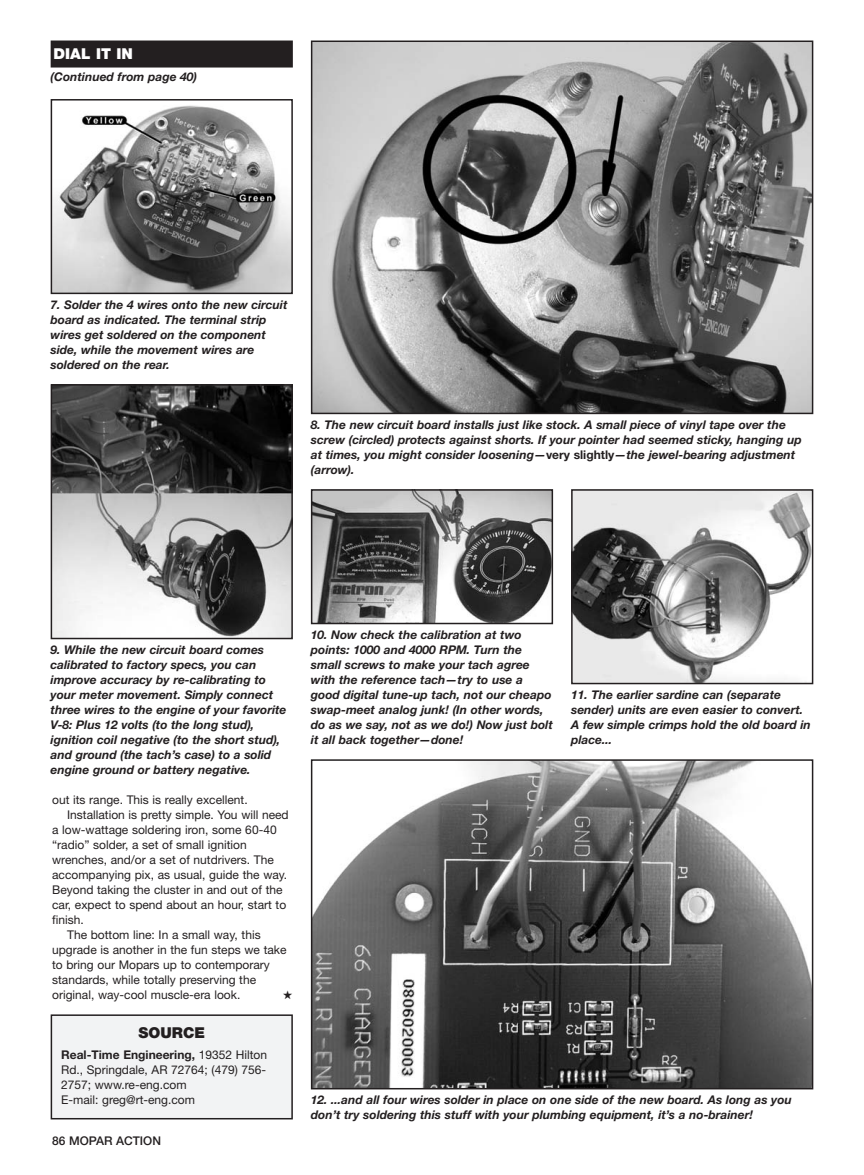
<style>
.page{position:relative;width:864px;height:1175px;background:#fff}
.page>*{position:absolute;margin:0;border:0;box-sizing:border-box;transform-origin:0 0}
.t1{font:900 15px "Helvetica Neue";color:#fff}
.t2{font:900 15px "Helvetica Neue";color:#231f20}
.t3{font:italic 700 12px/15px "Helvetica Neue";color:#231f20}
.t4{font:12px/15px "Helvetica Neue";color:#231f20}
.t5{font:500 12px "Helvetica Neue";color:#231f20}
.s1{font-style:normal}
.s2{font-weight:700}
</style>
<div class="page">
<div style="left:51px;top:40px;width:242px;height:28px;background:#231f20"></div>
<img style="left:574px;top:492px;width:236px;height:189px">
<div style="left:571px;top:489px;width:242px;height:195px;border:2px solid #231f20"></div>
<img style="left:314px;top:762px;width:496px;height:324px">
<div style="left:311px;top:759px;width:502px;height:330px;border:2px solid #231f20"></div>
<img style="left:314px;top:492px;width:236px;height:129px">
<div style="left:311px;top:489px;width:242px;height:135px;border:2px solid #231f20"></div>
<img style="left:54px;top:387px;width:236px;height:249px">
<div style="left:51px;top:384px;width:242px;height:255px;border:2px solid #231f20"></div>
<img style="left:314px;top:44px;width:496px;height:367px">
<div style="left:311px;top:41px;width:502px;height:373px;border:2px solid #231f20"></div>
<img style="left:54px;top:105px;width:236px;height:186px">
<div style="left:51px;top:99px;width:242px;height:195px;border:2px solid #231f20"></div>
<div style="left:51px;top:1015px;width:241px;height:103px;background:#f2f3f4"></div>
<div style="left:51px;top:1014px;width:242px;height:105px;border:2px solid #231f20"></div>
<p class="t1" style="left:54px;top:48px;width:81px">DIAL IT IN</p>
<p class="t3" style="left:51px;top:70px;width:148px">(Continued from page 40)</p>
<p class="t3" style="left:51px;top:298px;width:238px">7. Solder the 4 wires onto the new circuit board as indicated. The terminal strip wires get soldered on the component side, while the movement wires are soldered on the rear.</p>
<p class="t3" style="left:311px;top:418px;width:493px">8. The new circuit board installs just like stock. A small piece of vinyl tape over the screw (circled) protects against shorts. If your pointer had seemed sticky, hanging up at times, you might consider loosening—<span class="s1">very slightly</span>—the jewel-bearing adjustment (arrow).</p>
<p class="t3" style="left:51px;top:643px;width:237px">9. While the new circuit board comes calibrated to factory specs, you can improve accuracy by re-calibrating to your meter movement. Simply connect three wires to the engine of your favorite V-8: Plus 12 volts (to the long stud), ignition coil negative (to the short stud), and ground (the tach’s case) to a solid engine ground or battery negative.</p>
<p class="t4" style="left:52px;top:793px;width:197px">out its range. This is really excellent.</p>
<p class="t4" style="left:67px;top:808px;width:223px">Installation is pretty simple. You will need</p>
<p class="t4" style="left:52px;top:823px;width:226px">a low-wattage soldering iron, some 60-40</p>
<p class="t4" style="left:52px;top:838px;width:196px">“radio” solder, a set of small ignition</p>
<p class="t4" style="left:52px;top:853px;width:223px">wrenches, and/or a set of nutdrivers. The</p>
<p class="t4" style="left:52px;top:868px;width:237px">accompanying pix, as usual, guide the way.</p>
<p class="t4" style="left:52px;top:883px;width:232px">Beyond taking the cluster in and out of the</p>
<p class="t4" style="left:52px;top:898px;width:236px">car, expect to spend about an hour, start to</p>
<p class="t4" style="left:52px;top:913px;width:33px">finish.</p>
<p class="t4" style="left:67px;top:928px;width:195px">The bottom line: In a small way, this</p>
<p class="t4" style="left:52px;top:943px;width:236px">upgrade is another in the fun steps we take</p>
<p class="t4" style="left:52px;top:958px;width:219px">to bring our Mopars up to contemporary</p>
<p class="t4" style="left:52px;top:973px;width:205px">standards, while totally preserving the</p>
<p class="t4" style="left:52px;top:988px;width:190px">original, way-cool muscle-era look.</p>
<p class="t2" style="left:139px;top:1027px;width:68px">SOURCE</p>
<p class="t4" style="left:61px;top:1048px;width:208px"><span class="s2">Real-Time Engineering,</span> 19352 Hilton<br>Rd., Springdale, AR 72764; (479) 756-<br>2757; www.re-eng.com<br>E-mail: greg@rt-eng.com</p>
<p class="t5" style="left:52px;top:1135px;width:110px">86 MOPAR ACTION</p>
<p class="t3" style="left:311px;top:628px;width:243px">10. Now check the calibration at two points: 1000 and 4000 RPM. Turn the small screws to make your tach agree with the reference tach—try to use a good digital tune-up tach, not our cheapo swap-meet analog junk! (In other words, do as we say, not as we do!) Now just bolt it all back together—done!</p>
<p class="t3" style="left:571px;top:688px;width:241px">11. The earlier sardine can (separate sender) units are even easier to convert.<br>A few simple crimps hold the old board in place...</p>
<p class="t3" style="left:311px;top:1093px;width:483px">12. ...and all four wires solder in place on one side of the new board. As long as you don’t try soldering this stuff with your plumbing equipment, it’s a no-brainer!</p>
</div>
